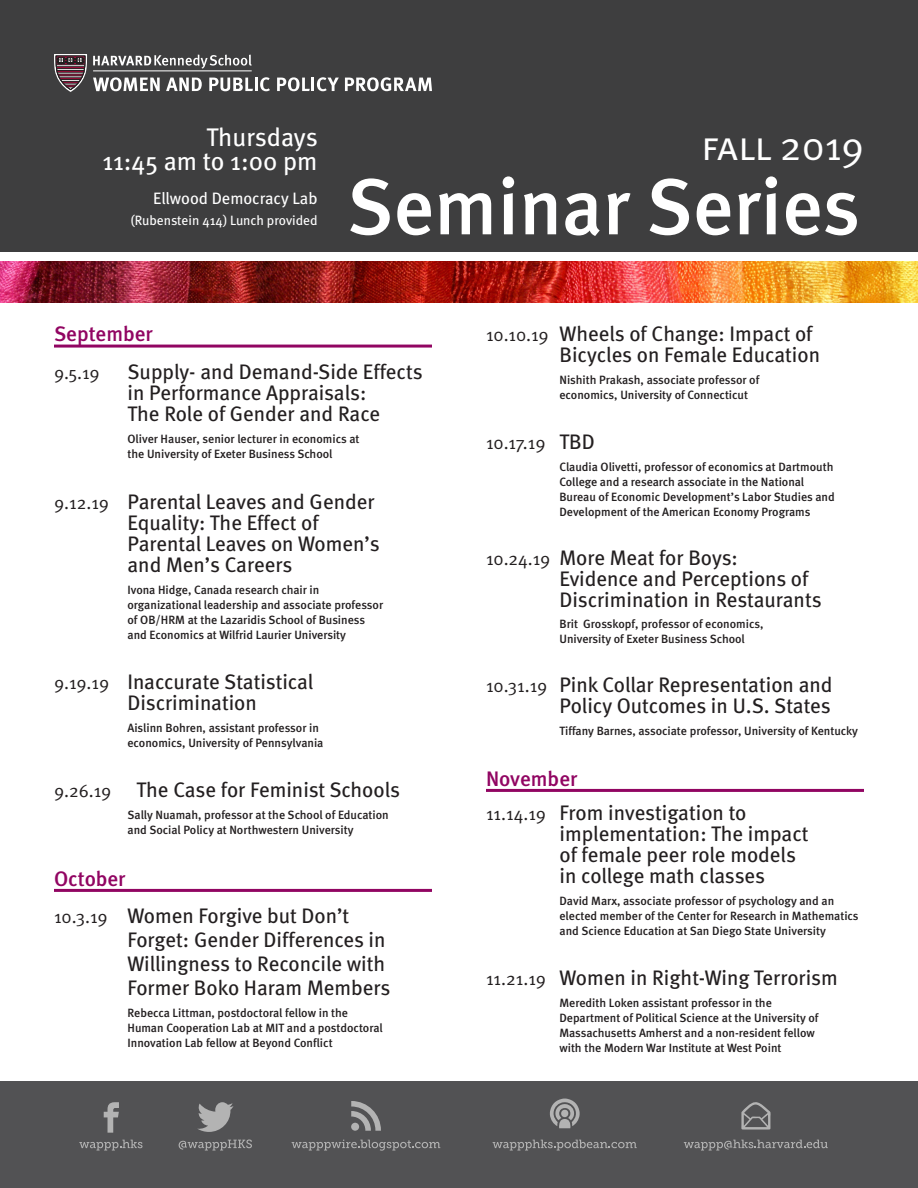
<style>
.page{position:relative;width:918px;height:1188px;background:#fff}
.page>*{position:absolute;margin:0;border:0;box-sizing:border-box;transform-origin:0 0}
.t1{font:500 79.5px "Meta";color:#fff}
.t2{font:40.5px "Meta Normal Caps";color:#fff}
.t3{font:25.5px/24px "Meta";color:#fff;text-align:right}
.t4{font:21px/21px "Meta";color:#231f20}
.month{font:500 21px "Meta";color:#910562}
.t5{font:18px "Meta Normal";letter-spacing:-.01em;color:#231f20}
.t6{font:16.5px "Meta";color:#fff}
.t7{font:13.5px "Meta";color:#fff}
.speaker{font:500 12px/15px "Meta";color:#231f20}
.s1{font-family:"Meta Normal";font-size:18px}
.s2{font-family:"Meta";font-size:21px}
</style>
<div class="page">
<div style="left:0;top:1081px;width:918px;height:107px;background:#525254"></div>
<img style="left:0;top:261px;width:918px;height:42px">
<div style="left:0;top:0;width:918px;height:251px;background:#3e3e3f"></div>
<svg style="left:93px;top:55px;width:159px;height:14px"></svg>
<hr style="left:93px;top:70px;width:159px;height:1px;background:#fff">
<svg style="left:93px;top:77px;width:67px;height:14px"></svg>
<svg style="left:166px;top:78px;width:36px;height:13px"></svg>
<svg style="left:209px;top:77px;width:61px;height:14px"></svg>
<svg style="left:277px;top:77px;width:62px;height:14px"></svg>
<svg style="left:345px;top:77px;width:87px;height:14px"></svg>
<svg style="left:54px;top:54px;width:33px;height:38px"></svg>
<svg style="left:104px;top:1102px;width:15px;height:31px"></svg>
<svg style="left:79px;top:1140px;width:64px;height:11px"></svg>
<svg style="left:197px;top:1102px;width:37px;height:30px"></svg>
<svg style="left:179px;top:1140px;width:73px;height:11px"></svg>
<svg style="left:351px;top:1101px;width:30px;height:30px"></svg>
<svg style="left:292px;top:1140px;width:148px;height:11px"></svg>
<svg style="left:493px;top:1140px;width:144px;height:11px"></svg>
<svg style="left:550px;top:1099px;width:30px;height:29px"></svg>
<svg style="left:684px;top:1140px;width:144px;height:11px"></svg>
<svg style="left:741px;top:1102px;width:30px;height:28px"></svg>
<hr style="left:54px;top:345px;width:378px;height:3px;background:#910562">
<hr style="left:54px;top:889px;width:378px;height:3px;background:#910562">
<hr style="left:486px;top:789px;width:378px;height:3px;background:#910562">
<p class="t3" style="left:102px;top:125px;width:217px">Thursdays<br>11:45 am to 1:00 pm</p>
<p class="t6" style="left:153px;top:189px;width:166px">Ellwood Democracy Lab</p>
<p class="t7" style="left:131px;top:213px;width:188px">(Rubenstein 414) Lunch provided</p>
<p class="t2" style="left:701px;top:123px;width:164px">fall 2019</p>
<p class="t1" style="left:347px;top:161px;width:515px">Seminar Series</p>
<p class="month" style="left:54px;top:322px;width:100px">September</p>
<p class="t5" style="left:54px;top:362px;width:47px">9.5.19</p>
<p class="t4" style="left:128px;top:361px;width:297px">Supply- and Demand-Side Effects in Performance Appraisals:<br>The Role of Gender and Race</p>
<p class="speaker" style="left:128px;top:431px;width:234px">Oliver Hauser, senior lecturer in economics at the University of Exeter Business School</p>
<p class="t4" style="left:128px;top:491px;width:254px;text-indent:-74px"><span class="s1">9.12.19</span> Parental Leaves and Gender<br>Equality: The Effect of<br>Parental Leaves on Women’s and Men’s Careers</p>
<p class="speaker" style="left:128px;top:582px;width:257px">Ivona Hidge, Canada research chair in organizational leadership and associate professor of OB/HRM at the Lazaridis School of Business and Economics at Wilfrid Laurier University</p>
<p class="t4" style="left:128px;top:671px;width:187px;text-indent:-74px"><span class="s1">9.19.19</span> Inaccurate Statistical<br>Discrimination</p>
<p class="speaker" style="left:128px;top:720px;width:197px">Aislinn Bohren, assistant professor in economics, University of Pennsylvania</p>
<p class="t4" style="left:54px;top:779px;width:348px"><span class="s1">9.26.19</span> The Case for Feminist Schools</p>
<p class="speaker" style="left:128px;top:807px;width:263px">Sally Nuamah, professor at the School of Education and Social Policy at Northwestern University</p>
<p class="month" style="left:54px;top:866px;width:73px">October</p>
<p class="t4" style="left:128px;top:904px;width:264px;line-height:24px;text-indent:-74px"><span class="s1">10.3.19</span> Women Forgive but Don’t<br>Forget: Gender Differences in<br>Willingness to Reconcile with<br>Former Boko Haram Members</p>
<p class="speaker" style="left:128px;top:1005px;width:257px">Rebecca Littman, postdoctoral fellow in the<br>Human Cooperation Lab at MIT and a postdoctoral<br>Innovation Lab fellow at Beyond Conflict</p>
<p class="t4" style="left:560px;top:323px;width:262px;text-indent:-74px"><span class="s1">10.10.19</span> Wheels of Change: Impact of<br>Bicycles on Female Education</p>
<p class="speaker" style="left:560px;top:372px;width:201px">Nishith Prakash, associate professor of economics, University of Connecticut</p>
<p class="t5" style="left:486px;top:433px;width:110px">10.17.19 <span class="s2">TBD</span></p>
<p class="speaker" style="left:560px;top:459px;width:277px">Claudia Olivetti, professor of economics at Dartmouth College and a research associate in the National Bureau of Economic Development’s Labor Studies and Development of the American Economy Programs</p>
<p class="t4" style="left:560px;top:547px;width:264px;text-indent:-74px"><span class="s1">10.24.19</span> More Meat for Boys:<br>Evidence and Perceptions of<br>Discrimination in Restaurants</p>
<p class="speaker" style="left:560px;top:617px;width:205px">Brit Grosskopf, professor of economics,<br>University of Exeter Business School</p>
<p class="t4" style="left:486px;top:674px;width:348px;text-align:right"><span class="s1">10.31.19</span> Pink Collar Representation and<br>Policy Outcomes in U.S. States</p>
<p class="speaker" style="left:560px;top:723px;width:300px">Tiffany Barnes, associate professor, University of Kentucky</p>
<p class="month" style="left:486px;top:766px;width:93px">November</p>
<p class="t4" style="left:560px;top:802px;width:251px;text-indent:-74px"><span class="s1">11.14.19</span> From investigation to implementation: The impact of female peer role models in college math classes</p>
<p class="speaker" style="left:560px;top:893px;width:301px">David Marx, associate professor of psychology and an elected member of the Center for Research in Mathematics and Science Education at San Diego State University</p>
<p class="t4" style="left:486px;top:967px;width:353px"><span class="s1">11.21.19</span> Women in Right-Wing Terrorism</p>
<p class="speaker" style="left:560px;top:995px;width:261px">Meredith Loken assistant professor in the Department of Political Science at the University of Massachusetts Amherst and a non-resident fellow with the Modern War Institute at West Point</p>
</div>
